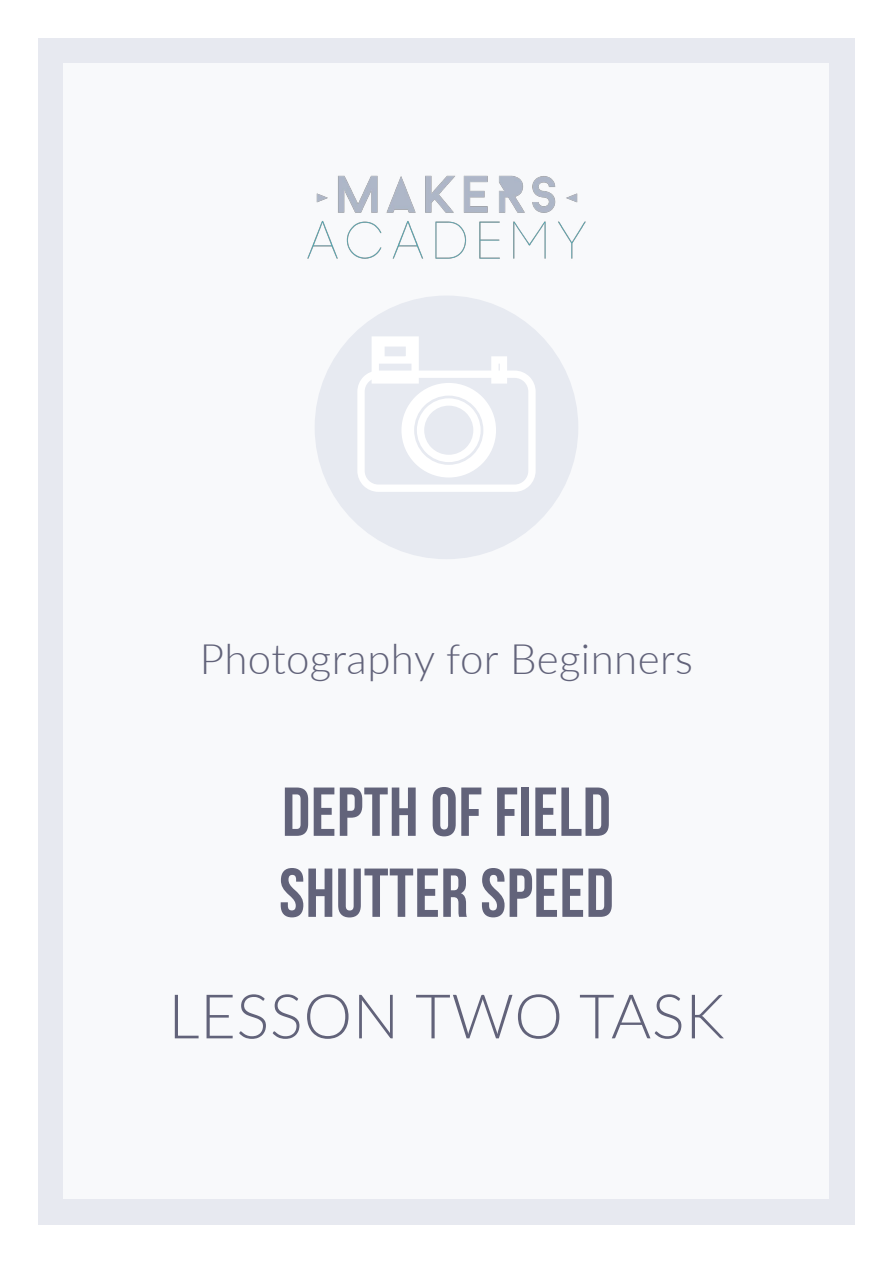
<style>
.page{position:relative;width:893px;height:1263px;background:#fff}
.page>*{position:absolute;margin:0;border:0;box-sizing:border-box;transform-origin:0 0}
.t1{font:69px/81px "Bebas Neue";letter-spacing:.01em;color:#62637a}
.t2{font:300 61.5px "Lato";letter-spacing:.01em;color:#62637a}
.t3{font:300 42px "Lato";letter-spacing:.01em;color:#62637a}
</style>
<div class="page">
<div style="left:38px;top:38px;width:817px;height:1187px;background:#e7e9f0"></div>
<div style="left:64px;top:64px;width:765px;height:1135px;background:#f8f9fb"></div>
<div style="left:315px;top:296px;width:263px;height:263px;background:#e7eaf1;border-radius:50%"></div>
<svg style="left:357px;top:336px;width:179px;height:156px"></svg>
<img style="left:307px;top:175px;width:279px;height:84px">
<p class="t3" style="left:200px;top:629px;width:495px">Photography for Beginners</p>
<p class="t1" style="left:279px;top:771px;width:336px">DEPTH OF FIELD<br>SHUTTER SPEED</p>
<p class="t2" style="left:168px;top:973px;width:558px">LESSON TWO TASK</p>
</div>
